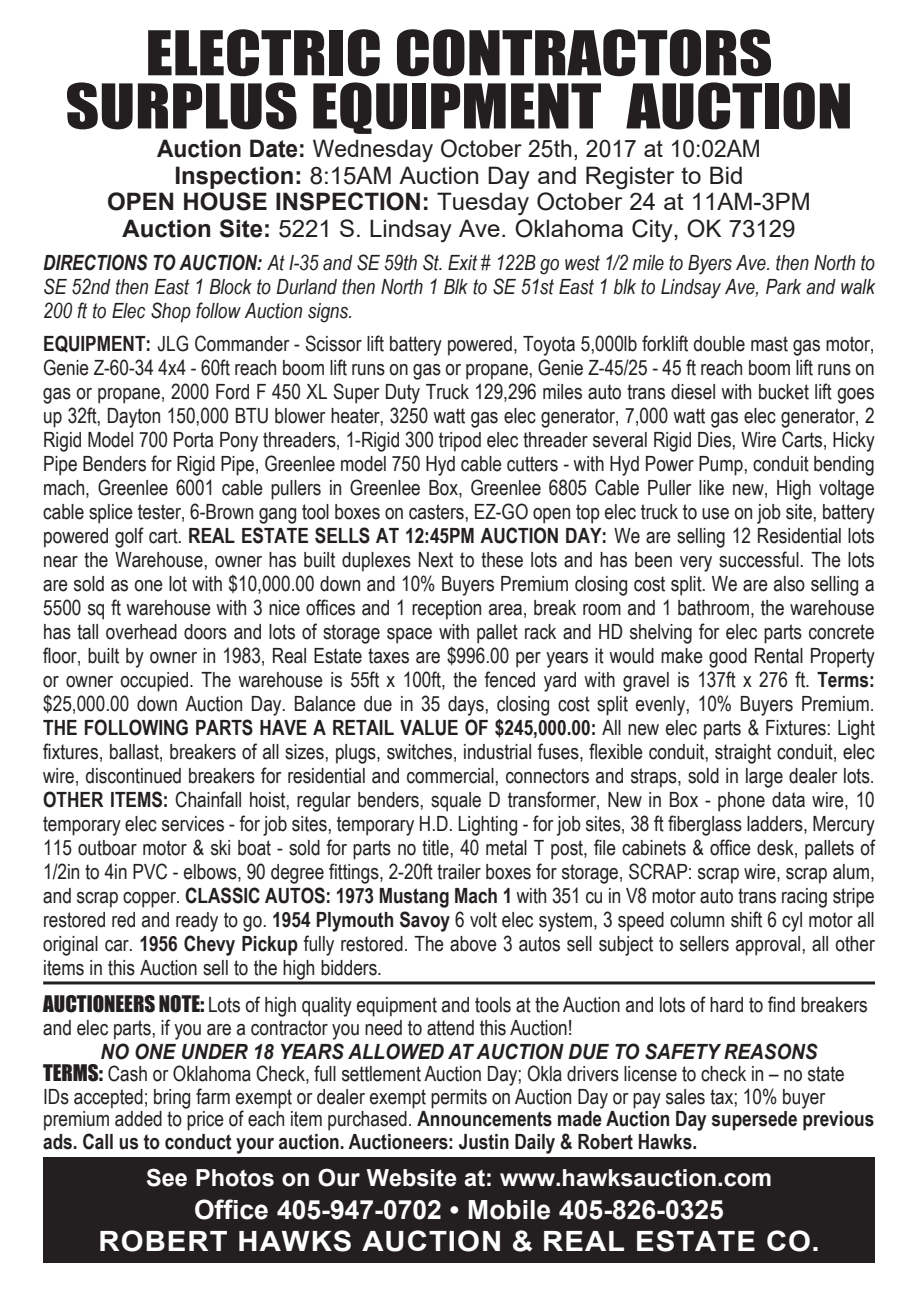
<style>
.page{position:relative;width:918px;height:1296px;background:#fff}
.page>*{position:absolute;margin:0;border:0;box-sizing:border-box;transform-origin:0 0}
.t1{font:57px "Impact";color:#231f20;scale:1.15 1}
.t2{font:700 27.9px "Arial";letter-spacing:.035em;color:#fff;scale:1.05 1}
.t3{font:700 26.4px "Arial";color:#fff}
.t4{font:24px "Arial";color:#231f20}
.t5{font:24px "Arial";color:#231f20;scale:.95 1}
.t6{font:700 23.4px "Arial";color:#fff}
.t7{font:21px/24px "Arial Narrow";color:#231f20}
.t8{font:italic 21px/24px "Arial Narrow";color:#231f20;text-align:justify}
.t9{font:italic 700 21px "Arial";color:#231f20;scale:.9 1}
.s1{font-weight:700}
.s2{font-family:"Impact"}
</style>
<div class="page">
<div style="left:43px;top:1157px;width:832px;height:106px;background:#231f20"></div>
<hr style="left:43px;top:981px;width:832px;height:3px;background:#231f20">
<p class="t1" style="left:145px;top:9px;width:547px">ELECTRIC CONTRACTORS</p>
<p class="t1" style="left:65px;top:62px;width:686px">SURPLUS EQUIPMENT AUCTION</p>
<p class="t5" style="left:157px;top:132px;width:637px"><span class="s1">Auction Date:</span> Wednesday October 25th, 2017 at 10:02AM</p>
<p class="t4" style="left:175px;top:159px;width:570px"><span class="s1">Inspection:</span> 8:15AM Auction Day and Register to Bid</p>
<p class="t4" style="left:107px;top:185px;width:705px"><span class="s1">OPEN HOUSE INSPECTION:</span> Tuesday October 24 at 11AM-3PM</p>
<p class="t4" style="left:123px;top:212px;width:674px"><span class="s1">Auction Site:</span> 5221 S. Lindsay Ave. Oklahoma City, OK 73129</p>
<p class="t8" style="left:43px;top:250px;width:833px"><span class="s1">DIRECTIONS TO AUCTION:</span> At I-35 and SE 59th St. Exit # 122B go west 1/2 mile to Byers Ave. then North to SE 52nd then East 1 Block to Durland then North 1 Blk to SE 51st East 1 blk to Lindsay Ave, Park and walk 200 ft to Elec Shop follow Auction signs.</p>
<p class="t7" style="left:43px;top:331px;width:833px;text-align:justify"><span class="s1">EQUIPMENT:</span> JLG Commander - Scissor lift battery powered, Toyota 5,000lb forklift double mast gas motor, Genie Z-60-34 4x4 - 60ft reach boom lift runs on gas or propane, Genie Z-45/25 - 45 ft reach boom lift runs on gas or propane, 2000 Ford F 450 XL Super Duty Truck 129,296 miles auto trans diesel with bucket lift goes up 32ft, Dayton 150,000 BTU blower heater, 3250 watt gas elec generator, 7,000 watt gas elec generator, 2<br>Rigid Model 700 Porta Pony threaders, 1-Rigid 300 tripod elec threader several Rigid Dies, Wire Carts, Hicky Pipe Benders for Rigid Pipe, Greenlee model 750 Hyd cable cutters - with Hyd Power Pump, conduit bending mach, Greenlee 6001 cable pullers in Greenlee Box, Greenlee 6805 Cable Puller like new, High voltage cable splice tester, 6-Brown gang tool boxes on casters, EZ-GO open top elec truck to use on job site, battery powered golf cart. <span class="s1">REAL ESTATE SELLS AT 12:45PM AUCTION DAY:</span> We are selling 12 Residential lots near the Warehouse, owner has built duplexes Next to these lots and has been very successful. The lots are sold as one lot with $10,000.00 down and 10% Buyers Premium closing cost split. We are also selling a 5500 sq ft warehouse with 3 nice offices and 1 reception area, break room and 1 bathroom, the warehouse has tall overhead doors and lots of storage space with pallet rack and HD shelving for elec parts concrete floor, built by owner in 1983, Real Estate taxes are $996.00 per years it would make good Rental Property or owner occupied. The warehouse is 55ft x 100ft, the fenced yard with gravel is 137ft x 276 ft. <span class="s1">Terms: </span>$25,000.00 down Auction Day. Balance due in 35 days, closing cost split evenly, 10% Buyers Premium.<br><span class="s1">THE FOLLOWING PARTS HAVE A RETAIL VALUE OF $245,000.00:</span> All new elec parts &amp; Fixtures: Light fixtures, ballast, breakers of all sizes, plugs, switches, industrial fuses, flexible conduit, straight conduit, elec wire, discontinued breakers for residential and commercial, connectors and straps, sold in large dealer lots.<br><span class="s1">OTHER ITEMS:</span> Chainfall hoist, regular benders, squale D transformer, New in Box - phone data wire, 10 temporary elec services - for job sites, temporary H.D. Lighting - for job sites, 38 ft fiberglass ladders, Mercury 115 outboar motor &amp; ski boat - sold for parts no title, 40 metal T post, file cabinets &amp; office desk, pallets of 1/2in to 4in PVC - elbows, 90 degree fittings, 2-20ft trailer boxes for storage, SCRAP: scrap wire, scrap alum, and scrap copper. <span class="s1">CLASSIC AUTOS: 1973 Mustang Mach 1</span> with 351 cu in V8 motor auto trans racing stripe restored red and ready to go. <span class="s1">1954 Plymouth Savoy</span> 6 volt elec system, 3 speed column shift 6 cyl motor all original car. <span class="s1">1956 Chevy Pickup</span> fully restored. The above 3 autos sell subject to sellers approval, all other items in this Auction sell to the high bidders.</p>
<p class="t7" style="left:43px;top:993px;width:826px;line-height:22.5px"><span class="s2">AUCTIONEERS NOTE:</span> Lots of high quality equipment and tools at the Auction and lots of hard to find breakers and elec parts, if you are a contractor you need to attend this Auction!</p>
<p class="t9" style="left:101px;top:1037px;width:798px">NO ONE UNDER 18 YEARS ALLOWED AT AUCTION DUE TO SAFETY REASONS</p>
<p class="t7" style="left:43px;top:1062px;width:833px;line-height:22.5px"><span class="s2">TERMS:</span> Cash or Oklahoma Check, full settlement Auction Day; Okla drivers license to check in – no state IDs accepted; bring farm exempt or dealer exempt permits on Auction Day or pay sales tax; 10% buyer premium added to price of each item purchased. <span class="s1">Announcements made Auction Day supersede previous ads. Call us to conduct your auction. Auctioneers: Justin Daily &amp; Robert Hawks.</span></p>
<p class="t6" style="left:146px;top:1162px;width:628px">See Photos on Our Website at: www.hawksauction.com</p>
<p class="t3" style="left:194px;top:1191px;width:531px">Office 405-947-0702 • Mobile 405-826-0325</p>
<p class="t2" style="left:99px;top:1222px;width:688px">ROBERT HAWKS AUCTION &amp; REAL ESTATE CO.</p>
</div>
